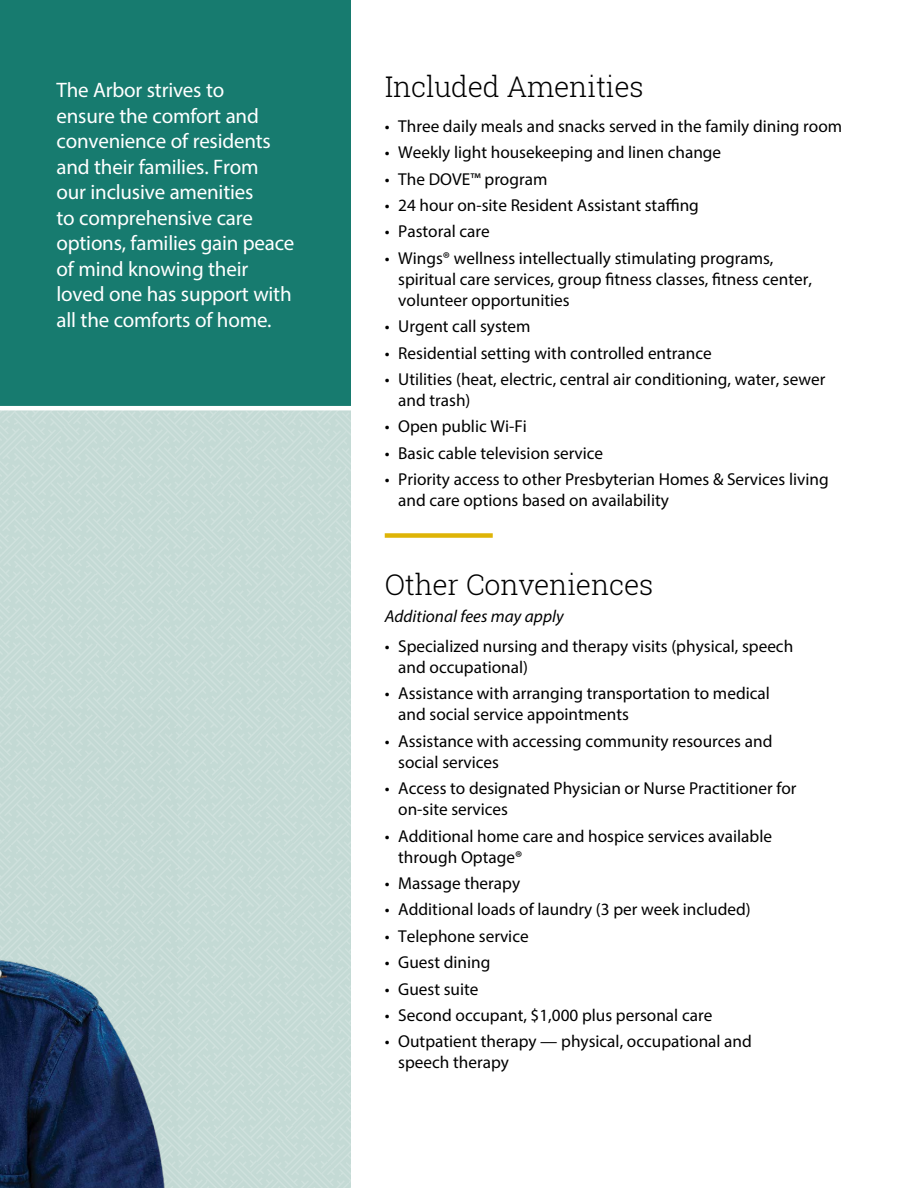
<style>
.page{position:relative;width:918px;height:1188px;background:#fff}
.page>*{position:absolute;margin:0;border:0;box-sizing:border-box;transform-origin:0 0}
.t1{font:300 28.5px "Roboto Slab";letter-spacing:-.01em;color:#000}
.t2{font:21px/25.5px "Myriad Pro";letter-spacing:-.01em;color:#fff}
.t3{font:17.25px/21px "Myriad Pro";color:#000}
.t4{font:italic 17.25px "Myriad Pro";color:#000}
</style>
<div class="page">
<div style="left:0;top:0;width:351px;height:1188px;background:#c4dad5"></div>
<div style="left:0;top:0;width:351px;height:408px;background:#177b6f"></div>
<div style="left:385px;top:533px;width:108px;height:5px;background:#deb407"></div>
<hr style="left:0;top:406px;width:397px;height:4px;background:#fff">
<img style="left:0;top:949px;width:166px;height:239px">
<p class="t2" style="left:57px;top:77px;width:239px">The Arbor strives to<br>ensure the comfort and convenience of residents and their families. From<br>our inclusive amenities<br>to comprehensive care options, families gain peace of mind knowing their loved one has support with all the comforts of home.</p>
<h1 class="t1" style="left:385px;top:67px;width:261px">Included Amenities</h1>
<p class="t3" style="left:385px;top:115px;width:459px">• Three daily meals and snacks served in the family dining room</p>
<p class="t3" style="left:385px;top:142px;width:338px">• Weekly light housekeeping and linen change</p>
<p class="t3" style="left:385px;top:168px;width:164px">• The DOVE™ program</p>
<p class="t3" style="left:385px;top:194px;width:316px">• 24 hour on-site Resident Assistant staffing</p>
<p class="t3" style="left:385px;top:221px;width:107px">• Pastoral care</p>
<p class="t3" style="left:398px;top:247px;width:415px;text-indent:-14px">• Wings® wellness intellectually stimulating programs, spiritual care services, group fitness classes, fitness center, volunteer opportunities</p>
<p class="t3" style="left:385px;top:316px;width:147px">• Urgent call system</p>
<p class="t3" style="left:385px;top:342px;width:329px">• Residential setting with controlled entrance</p>
<p class="t3" style="left:398px;top:368px;width:429px;text-indent:-14px">• Utilities (heat, electric, central air conditioning, water, sewer and trash)</p>
<p class="t3" style="left:385px;top:416px;width:144px">• Open public Wi-Fi</p>
<p class="t3" style="left:385px;top:442px;width:220px">• Basic cable television service</p>
<p class="t3" style="left:398px;top:469px;width:432px;text-indent:-14px">• Priority access to other Presbyterian Homes &amp; Services living and care options based on availability</p>
<h1 class="t1" style="left:385px;top:565px;width:270px">Other Conveniences</h1>
<p class="t4" style="left:385px;top:606px;width:180px">Additional fees may apply</p>
<p class="t3" style="left:398px;top:635px;width:397px;text-indent:-14px">• Specialized nursing and therapy visits (physical, speech and occupational)</p>
<p class="t3" style="left:398px;top:683px;width:373px;text-indent:-14px">• Assistance with arranging transportation to medical and social service appointments</p>
<p class="t3" style="left:398px;top:730px;width:376px;text-indent:-14px">• Assistance with accessing community resources and social services</p>
<p class="t3" style="left:398px;top:778px;width:400px;text-indent:-14px">• Access to designated Physician or Nurse Practitioner for on-site services</p>
<p class="t3" style="left:398px;top:825px;width:375px;text-indent:-14px">• Additional home care and hospice services available through Optage®</p>
<p class="t3" style="left:385px;top:872px;width:137px">• Massage therapy</p>
<p class="t3" style="left:385px;top:899px;width:368px">• Additional loads of laundry (3 per week included)</p>
<p class="t3" style="left:385px;top:925px;width:145px">• Telephone service</p>
<p class="t3" style="left:385px;top:952px;width:107px">• Guest dining</p>
<p class="t3" style="left:385px;top:978px;width:95px">• Guest suite</p>
<p class="t3" style="left:385px;top:1004px;width:329px">• Second occupant, $1,000 plus personal care</p>
<p class="t3" style="left:398px;top:1031px;width:355px;text-indent:-14px">• Outpatient therapy — physical, occupational and speech therapy</p>
</div>
